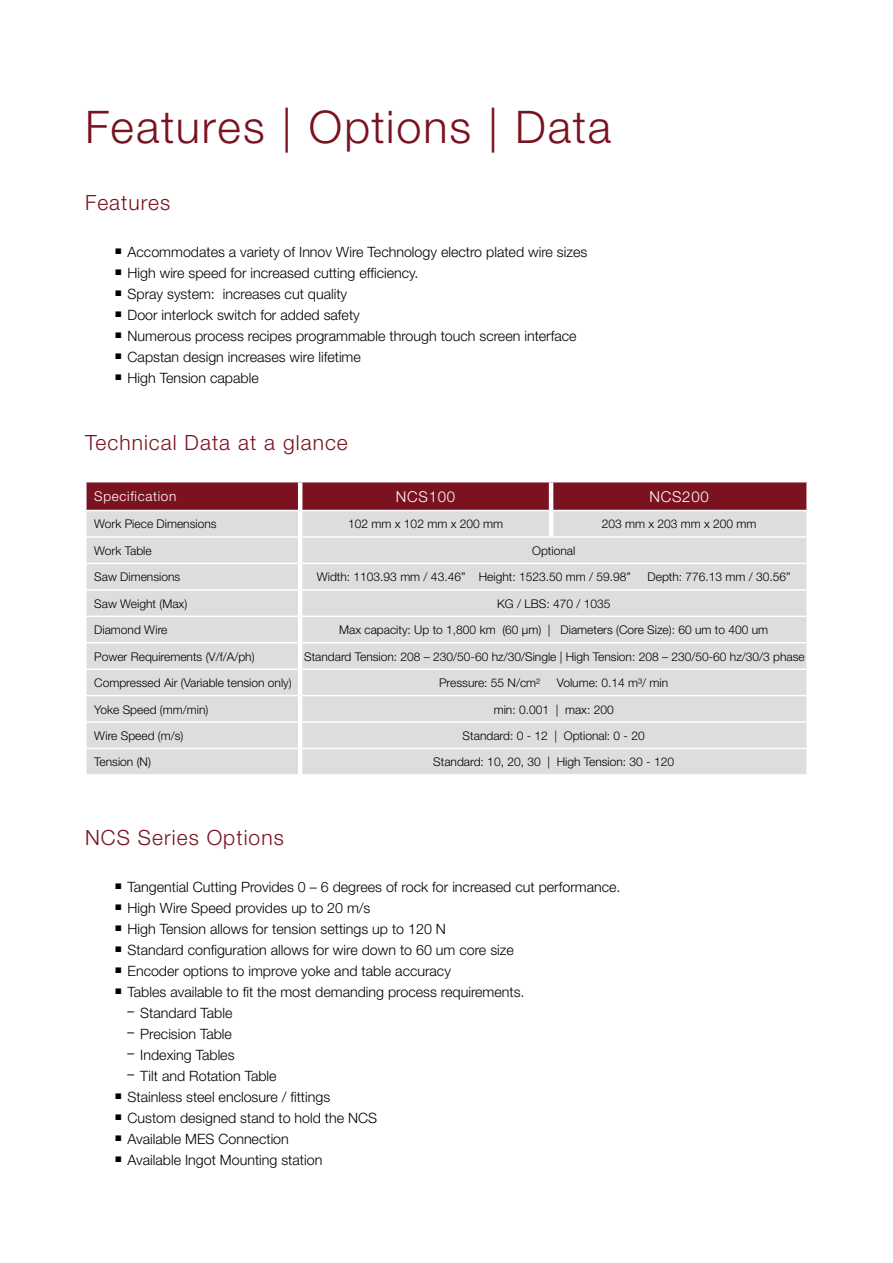
<style>
.page{position:relative;width:893px;height:1263px;background:#fff}
.page>*{position:absolute;margin:0;border:0;box-sizing:border-box;transform-origin:0 0}
.titre{font:300 45px "Helvetica Neue";letter-spacing:.04em;color:#7a121f}
.sous_titre{font:300 21px "Helvetica Neue";letter-spacing:.05em;color:#7a121f}
.sous_titre-2{font:300 15px "Helvetica Neue";letter-spacing:.05em;color:#fff}
.t1{font:300 14.25px "Helvetica Neue";color:#000}
.titre_dans_tableau{font:300 13.5px "Helvetica Neue";letter-spacing:.05em;color:#fff}
.texte_dans_tableau_p{font:300 12px "Helvetica Neue";color:#000}
</style>
<div class="page">
<svg style="left:87px;top:482px;width:719px;height:28px;background:#7d1824"></svg>
<div style="left:87px;top:511px;width:719px;height:263px;background:#dcddde"></div>
<hr style="left:85px;top:536px;width:213px;height:2px;background:#fff">
<hr style="left:302px;top:536px;width:249px;height:2px;background:#fff">
<hr style="left:551px;top:536px;width:257px;height:2px;background:#fff">
<hr style="left:85px;top:563px;width:213px;height:1px;background:#fff">
<hr style="left:302px;top:563px;width:249px;height:1px;background:#fff">
<hr style="left:551px;top:563px;width:257px;height:1px;background:#fff">
<hr style="left:85px;top:589px;width:213px;height:2px;background:#fff">
<hr style="left:302px;top:589px;width:249px;height:2px;background:#fff">
<hr style="left:551px;top:589px;width:257px;height:2px;background:#fff">
<hr style="left:85px;top:615px;width:213px;height:2px;background:#fff">
<hr style="left:302px;top:615px;width:249px;height:2px;background:#fff">
<hr style="left:551px;top:615px;width:257px;height:2px;background:#fff">
<hr style="left:85px;top:642px;width:213px;height:1px;background:#fff">
<hr style="left:302px;top:642px;width:249px;height:1px;background:#fff">
<hr style="left:551px;top:642px;width:257px;height:1px;background:#fff">
<hr style="left:85px;top:668px;width:213px;height:2px;background:#fff">
<hr style="left:302px;top:668px;width:249px;height:2px;background:#fff">
<hr style="left:551px;top:668px;width:257px;height:2px;background:#fff">
<hr style="left:85px;top:695px;width:213px;height:1px;background:#fff">
<hr style="left:302px;top:695px;width:249px;height:1px;background:#fff">
<hr style="left:551px;top:695px;width:257px;height:1px;background:#fff">
<hr style="left:85px;top:721px;width:213px;height:2px;background:#fff">
<hr style="left:302px;top:721px;width:249px;height:2px;background:#fff">
<hr style="left:551px;top:721px;width:257px;height:2px;background:#fff">
<hr style="left:85px;top:748px;width:213px;height:1px;background:#fff">
<hr style="left:302px;top:748px;width:249px;height:1px;background:#fff">
<hr style="left:551px;top:748px;width:257px;height:1px;background:#fff">
<hr style="left:298px;top:482px;width:4px;height:28px;background:#fff">
<hr style="left:549px;top:482px;width:4px;height:28px;background:#fff">
<hr style="left:298px;top:510px;width:4px;height:27px;background:#fff">
<hr style="left:549px;top:510px;width:4px;height:26px;background:#fff">
<hr style="left:298px;top:537px;width:4px;height:26px;background:#fff">
<hr style="left:298px;top:563px;width:4px;height:27px;background:#fff">
<hr style="left:298px;top:590px;width:4px;height:26px;background:#fff">
<hr style="left:298px;top:616px;width:4px;height:27px;background:#fff">
<hr style="left:298px;top:643px;width:4px;height:26px;background:#fff">
<hr style="left:298px;top:669px;width:4px;height:27px;background:#fff">
<hr style="left:298px;top:696px;width:4px;height:26px;background:#fff">
<hr style="left:298px;top:722px;width:4px;height:26px;background:#fff">
<hr style="left:298px;top:748px;width:4px;height:26px;background:#fff">
<p class="titre" style="left:85px;top:99px;width:528px">Features | Options | Data</p>
<p class="sous_titre" style="left:85px;top:190px;width:87px">Features</p>
<p class="t1" style="left:115px;top:243px;width:474px"><sup>■</sup> Accommodates a variety of Innov Wire Technology electro plated wire sizes</p>
<p class="t1" style="left:115px;top:264px;width:305px"><sup>■</sup> High wire speed for increased cutting efficiency.</p>
<p class="t1" style="left:115px;top:285px;width:234px"><sup>■</sup> Spray system: increases cut quality</p>
<p class="t1" style="left:115px;top:306px;width:247px"><sup>■</sup> Door interlock switch for added safety</p>
<p class="t1" style="left:115px;top:327px;width:463px"><sup>■</sup> Numerous process recipes programmable through touch screen interface</p>
<p class="t1" style="left:115px;top:348px;width:248px"><sup>■</sup> Capstan design increases wire lifetime</p>
<p class="t1" style="left:115px;top:369px;width:145px"><sup>■</sup> High Tension capable</p>
<p class="sous_titre" style="left:85px;top:429px;width:264px">Technical Data at a glance</p>
<p class="titre_dans_tableau" style="left:94px;top:488px;width:84px">Specification</p>
<p class="sous_titre-2" style="left:396px;top:487px;width:61px">NCS100</p>
<p class="sous_titre-2" style="left:649px;top:487px;width:61px">NCS200</p>
<p class="texte_dans_tableau_p" style="left:94px;top:517px;width:124px">Work Piece Dimensions</p>
<p class="texte_dans_tableau_p" style="left:348px;top:517px;width:156px">102 mm x 102 mm x 200 mm</p>
<p class="texte_dans_tableau_p" style="left:602px;top:517px;width:156px">203 mm x 203 mm x 200 mm</p>
<p class="texte_dans_tableau_p" style="left:94px;top:543px;width:59px">Work Table</p>
<p class="texte_dans_tableau_p" style="left:532px;top:543px;width:45px">Optional</p>
<p class="texte_dans_tableau_p" style="left:94px;top:570px;width:88px">Saw Dimensions</p>
<p class="texte_dans_tableau_p" style="left:317px;top:570px;width:316px">Width: 1103.93 mm / 43.46” Height: 1523.50 mm / 59.98”</p>
<p class="texte_dans_tableau_p" style="left:648px;top:570px;width:145px">Depth: 776.13 mm / 30.56”</p>
<p class="texte_dans_tableau_p" style="left:94px;top:596px;width:94px">Saw Weight (Max)</p>
<p class="texte_dans_tableau_p" style="left:497px;top:596px;width:115px">KG / LBS: 470 / 1035</p>
<p class="texte_dans_tableau_p" style="left:94px;top:623px;width:75px">Diamond Wire</p>
<p class="texte_dans_tableau_p" style="left:339px;top:623px;width:431px">Max capacity: Up to 1,800 km (60 µm) | Diameters (Core Size): 60 um to 400 um</p>
<p class="texte_dans_tableau_p" style="left:94px;top:649px;width:162px">Power Requirements (V/f/A/ph)</p>
<p class="texte_dans_tableau_p" style="left:304px;top:649px;width:502px">Standard Tension: 208 – 230/50-60 hz/30/Single | High Tension: 208 – 230/50-60 hz/30/3 phase</p>
<p class="texte_dans_tableau_p" style="left:94px;top:675px;width:199px">Compressed Air (Variable tension only)</p>
<p class="texte_dans_tableau_p" style="left:439px;top:675px;width:103px">Pressure: 55 N/cm²</p>
<p class="texte_dans_tableau_p" style="left:557px;top:675px;width:113px">Volume: 0.14 m³/ min</p>
<p class="texte_dans_tableau_p" style="left:94px;top:702px;width:116px">Yoke Speed (mm/min)</p>
<p class="texte_dans_tableau_p" style="left:494px;top:702px;width:122px">min: 0.001 | max: 200</p>
<p class="texte_dans_tableau_p" style="left:94px;top:728px;width:91px">Wire Speed (m/s)</p>
<p class="texte_dans_tableau_p" style="left:463px;top:728px;width:184px">Standard: 0 - 12 | Optional: 0 - 20</p>
<p class="texte_dans_tableau_p" style="left:94px;top:755px;width:58px">Tension (N)</p>
<p class="texte_dans_tableau_p" style="left:433px;top:755px;width:242px">Standard: 10, 20, 30 | High Tension: 30 - 120</p>
<p class="sous_titre" style="left:85px;top:825px;width:200px">NCS Series Options</p>
<p class="t1" style="left:115px;top:878px;width:507px"><sup>■</sup> Tangential Cutting Provides 0 – 6 degrees of rock for increased cut performance.</p>
<p class="t1" style="left:115px;top:899px;width:257px"><sup>■</sup> High Wire Speed provides up to 20 m/s</p>
<p class="t1" style="left:115px;top:920px;width:333px"><sup>■</sup> High Tension allows for tension settings up to 120 N</p>
<p class="t1" style="left:115px;top:941px;width:400px"><sup>■</sup> Standard configuration allows for wire down to 60 um core size</p>
<p class="t1" style="left:115px;top:962px;width:338px"><sup>■</sup> Encoder options to improve yoke and table accuracy</p>
<p class="t1" style="left:115px;top:983px;width:411px"><sup>■</sup> Tables available to fit the most demanding process requirements.</p>
<p class="t1" style="left:128px;top:1004px;width:106px"><sup>–</sup> Standard Table</p>
<p class="t1" style="left:128px;top:1025px;width:106px"><sup>–</sup> Precision Table</p>
<p class="t1" style="left:128px;top:1046px;width:108px"><sup>–</sup> Indexing Tables</p>
<p class="t1" style="left:128px;top:1067px;width:151px"><sup>–</sup> Tilt and Rotation Table</p>
<p class="t1" style="left:115px;top:1088px;width:217px"><sup>■</sup> Stainless steel enclosure / fittings</p>
<p class="t1" style="left:115px;top:1109px;width:264px"><sup>■</sup> Custom designed stand to hold the NCS</p>
<p class="t1" style="left:115px;top:1130px;width:176px"><sup>■</sup> Available MES Connection</p>
<p class="t1" style="left:115px;top:1151px;width:209px"><sup>■</sup> Available Ingot Mounting station</p>
</div>
